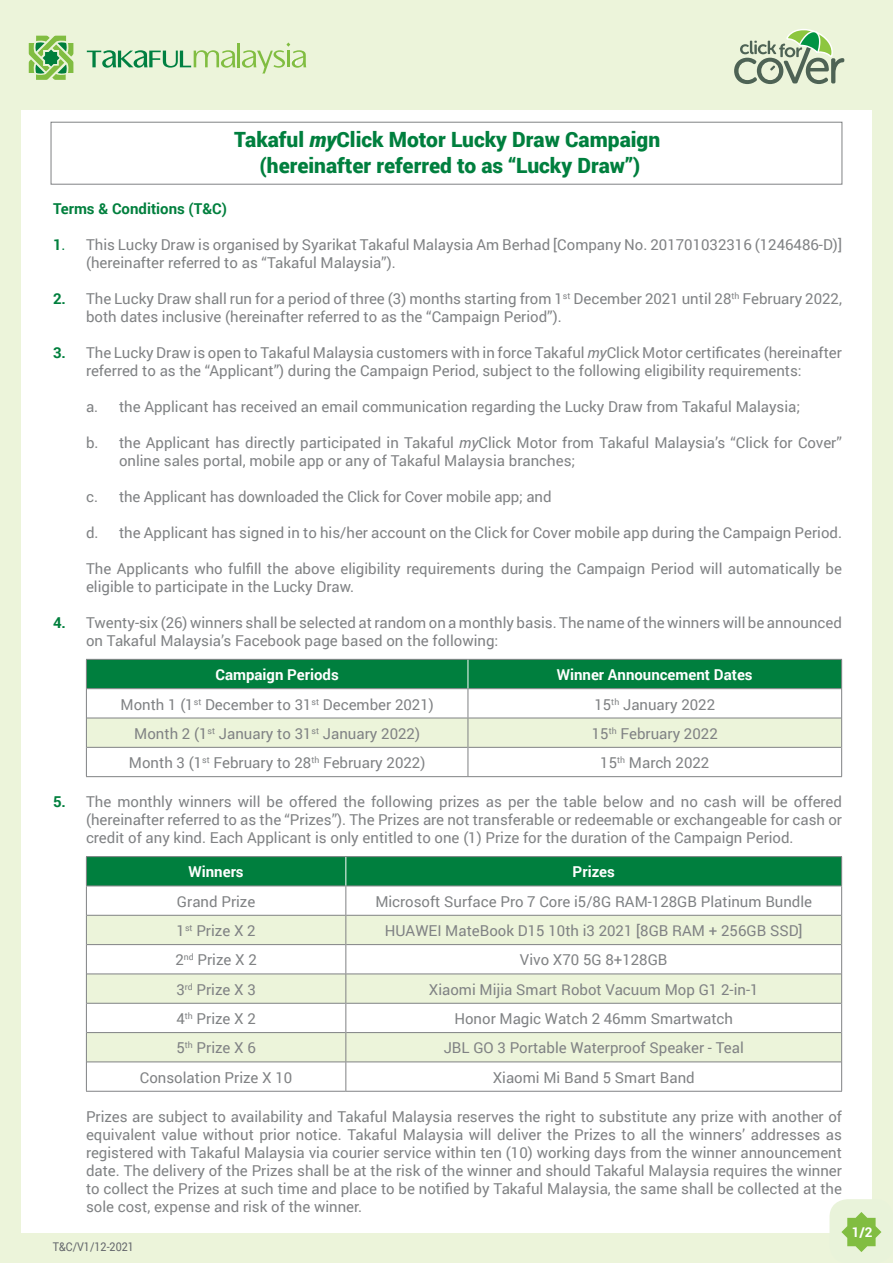
<style>
.page{position:relative;width:893px;height:1263px;background:#ecf4da}
.page>*{position:absolute;margin:0;border:0;box-sizing:border-box;transform-origin:0 0}
.t1{font:900 21px/25.2px "Roboto";color:#007f3e;text-align:center}
.t2{font:15px/18px "Roboto";color:#808284}
.t3{font:700 15px "Roboto";color:#fff}
.t4{font:700 15px "Roboto";color:#007f3d}
.t5{font:700 13.5px "Roboto";color:#fff}
.t6{font:12px "Roboto";color:#64676c;scale:.9 1}
.s1{font-style:italic}
.s2{font-weight:700;color:#007f3d}
.s3{color:#007f3d}
</style>
<div class="page">
<svg style="left:87px;top:50px;width:148px;height:18px"></svg>
<hr style="left:237px;top:43px;width:3px;height:24px;background:#81bd41">
<svg style="left:242px;top:42px;width:64px;height:31px"></svg>
<svg style="left:29px;top:36px;width:44px;height:44px"></svg>
<div style="left:21px;top:110px;width:851px;height:1122px;background:#fff"></div>
<svg style="left:734px;top:29px;width:110px;height:55px"></svg>
<div style="left:829px;top:1199px;width:64px;height:64px;background:#e9f3da;border-radius:18px"></div>
<svg style="left:841px;top:1212px;width:40px;height:40px"></svg>
<hr style="left:86px;top:776px;width:382px;height:1px;background:#808284">
<hr style="left:468px;top:776px;width:374px;height:1px;background:#808284">
<svg style="left:86px;top:659px;width:756px;height:117px"></svg>
<svg style="left:87px;top:1062px;width:754px;height:29px"></svg>
<svg style="left:87px;top:945px;width:754px;height:116px;fill:#ecf4da"></svg>
<hr style="left:87px;top:944px;width:258px;height:1px;background:#808284">
<hr style="left:346px;top:944px;width:495px;height:1px;background:#808284">
<hr style="left:87px;top:1032px;width:258px;height:1px;background:#808284">
<hr style="left:87px;top:1061px;width:258px;height:1px;background:#808284">
<hr style="left:346px;top:1032px;width:495px;height:1px;background:#808284">
<hr style="left:346px;top:1061px;width:495px;height:1px;background:#808284">
<hr style="left:86px;top:1091px;width:260px;height:1px;background:#808284">
<hr style="left:346px;top:1091px;width:496px;height:1px;background:#808284">
<hr style="left:87px;top:973px;width:258px;height:1px;background:#808284">
<hr style="left:87px;top:1003px;width:258px;height:1px;background:#808284">
<hr style="left:346px;top:973px;width:495px;height:1px;background:#808284">
<hr style="left:346px;top:1003px;width:495px;height:1px;background:#808284">
<hr style="left:86px;top:856px;width:260px;height:1px;background:#808284">
<hr style="left:346px;top:856px;width:496px;height:1px;background:#808284">
<hr style="left:86px;top:944px;width:1px;height:30px;background:#808284">
<hr style="left:345px;top:944px;width:1px;height:30px;background:#808284">
<hr style="left:841px;top:944px;width:1px;height:30px;background:#808284">
<svg style="left:86px;top:974px;width:1px;height:58px"></svg>
<svg style="left:345px;top:974px;width:1px;height:58px"></svg>
<svg style="left:841px;top:974px;width:1px;height:58px"></svg>
<hr style="left:86px;top:1032px;width:1px;height:30px;background:#808284">
<hr style="left:345px;top:1032px;width:1px;height:30px;background:#808284">
<hr style="left:841px;top:1032px;width:1px;height:30px;background:#808284">
<svg style="left:86px;top:1062px;width:1px;height:29px"></svg>
<svg style="left:345px;top:1062px;width:1px;height:29px"></svg>
<svg style="left:841px;top:1062px;width:1px;height:29px"></svg>
<svg style="left:86px;top:857px;width:756px;height:87px"></svg>
<div style="left:51px;top:122px;width:791px;height:63px;border:1px solid #808284"></div>
<h1 class="t1" style="left:234px;top:126px;width:427px">Takaful <span class="s1">my</span>Click Motor Lucky Draw Campaign (hereinafter referred to as “Lucky Draw”)</h1>
<p class="t4" style="left:53px;top:198px;width:175px">Terms &amp; Conditions (T&amp;C)</p>
<p class="t2" style="left:86px;top:235px;width:757px;text-indent:-33px"><span class="s2">1</span><span class="s3">.</span> This Lucky Draw is organised by Syarikat Takaful Malaysia Am Berhad [Company No. 201701032316 (1246486-D)] (hereinafter referred to as “Takaful Malaysia”).</p>
<p class="t2" style="left:86px;top:289px;width:757px;text-indent:-33px"><span class="s2">2.</span> The Lucky Draw shall run for a period of three (3) months starting from 1<sup>st</sup> December 2021 until 28<sup>th</sup> February 2022, both dates inclusive (hereinafter referred to as the “Campaign Period”).</p>
<p class="t2" style="left:53px;top:343px;width:790px;text-align:center"><span class="s2">3.</span> The Lucky Draw is open to Takaful Malaysia customers with in force Takaful <span class="s1">my</span>Click Motor certificates (hereinafter referred to as the “Applicant”) during the Campaign Period, subject to the following eligibility requirements:</p>
<p class="t2" style="left:86px;top:397px;width:716px">a. the Applicant has received an email communication regarding the Lucky Draw from Takaful Malaysia;</p>
<p class="t2" style="left:119px;top:433px;width:724px;text-indent:-33px">b. the Applicant has directly participated in Takaful <span class="s1">my</span>Click Motor from Takaful Malaysia’s “Click for Cover” online sales portal, mobile app or any of Takaful Malaysia branches;</p>
<p class="t2" style="left:86px;top:487px;width:467px">c. the Applicant has downloaded the Click for Cover mobile app; and</p>
<p class="t2" style="left:86px;top:523px;width:757px">d. the Applicant has signed in to his/her account on the Click for Cover mobile app during the Campaign Period.</p>
<p class="t2" style="left:86px;top:559px;width:757px">The Applicants who fulfill the above eligibility requirements during the Campaign Period will automatically be eligible to participate in the Lucky Draw.</p>
<p class="t2" style="left:86px;top:613px;width:757px;text-indent:-33px"><span class="s2">4.</span> Twenty-six (26) winners shall be selected at random on a monthly basis. The name of the winners will be announced on Takaful Malaysia’s Facebook page based on the following:</p>
<p class="t3" style="left:215px;top:664px;width:125px">Campaign Periods</p>
<p class="t3" style="left:557px;top:664px;width:197px">Winner Announcement Dates</p>
<p class="t2" style="left:120px;top:695px;width:315px">Month 1 (1<sup>st</sup> December to 31<sup>st</sup> December 2021)</p>
<p class="t2" style="left:594px;top:695px;width:122px">15<sup>th</sup> January 2022</p>
<p class="t2" style="left:134px;top:724px;width:287px">Month 2 (1<sup>st</sup> January to 31<sup>st</sup> January 2022)</p>
<p class="t2" style="left:592px;top:724px;width:127px">15<sup>th</sup> February 2022</p>
<p class="t2" style="left:129px;top:753px;width:298px">Month 3 (1<sup>st</sup> February to 28<sup>th</sup> February 2022)</p>
<p class="t2" style="left:600px;top:753px;width:111px">15<sup>th</sup> March 2022</p>
<p class="t2" style="left:86px;top:792px;width:757px;text-align:justify;text-indent:-33px"><span class="s2">5.</span> The monthly winners will be offered the following prizes as per the table below and no cash will be offered (hereinafter referred to as the “Prizes”). The Prizes are not transferable or redeemable or exchangeable for cash or credit of any kind. Each Applicant is only entitled to one (1) Prize for the duration of the Campaign Period.</p>
<p class="t3" style="left:189px;top:861px;width:57px">Winners</p>
<p class="t3" style="left:573px;top:861px;width:44px">Prizes</p>
<p class="t2" style="left:177px;top:892px;width:80px">Grand Prize</p>
<p class="t2" style="left:375px;top:892px;width:438px">Microsoft Surface Pro 7 Core i5/8G RAM-128GB Platinum Bundle</p>
<p class="t2" style="left:177px;top:921px;width:81px">1<sup>st</sup> Prize X 2</p>
<p class="t2" style="left:385px;top:921px;width:419px">HUAWEI MateBook D15 10th i3 2021 [8GB RAM + 256GB SSD]</p>
<p class="t2" style="left:175px;top:950px;width:83px">2<sup>nd</sup> Prize X 2</p>
<p class="t2" style="left:520px;top:950px;width:149px">Vivo X70 5G 8+128GB</p>
<p class="t2" style="left:176px;top:980px;width:81px">3<sup>rd</sup> Prize X 3</p>
<p class="t2" style="left:429px;top:980px;width:331px">Xiaomi Mijia Smart Robot Vacuum Mop G1 2-in-1</p>
<p class="t2" style="left:176px;top:1009px;width:81px">4<sup>th</sup> Prize X 2</p>
<p class="t2" style="left:454px;top:1009px;width:280px">Honor Magic Watch 2 46mm Smartwatch</p>
<p class="t2" style="left:176px;top:1038px;width:81px">5<sup>th</sup> Prize X 6</p>
<p class="t2" style="left:444px;top:1038px;width:302px">JBL GO 3 Portable Waterproof Speaker - Teal</p>
<p class="t2" style="left:140px;top:1068px;width:154px">Consolation Prize X 10</p>
<p class="t2" style="left:493px;top:1068px;width:203px">Xiaomi Mi Band 5 Smart Band</p>
<p class="t2" style="left:86px;top:1107px;width:757px;text-align:justify">Prizes are subject to availability and Takaful Malaysia reserves the right to substitute any prize with another of equivalent value without prior notice. Takaful Malaysia will deliver the Prizes to all the winners’ addresses as registered with Takaful Malaysia via courier service within ten (10) working days from the winner announcement date. The delivery of the Prizes shall be at the risk of the winner and should Takaful Malaysia requires the winner to collect the Prizes at such time and place to be notified by Takaful Malaysia, the same shall be collected at the sole cost, expense and risk of the winner.</p>
<p class="t6" style="left:53px;top:1238px;width:92px">T&amp;C/V1/12-2021</p>
<p class="t5" style="left:852px;top:1222px;width:22px">1/2</p>
</div>
